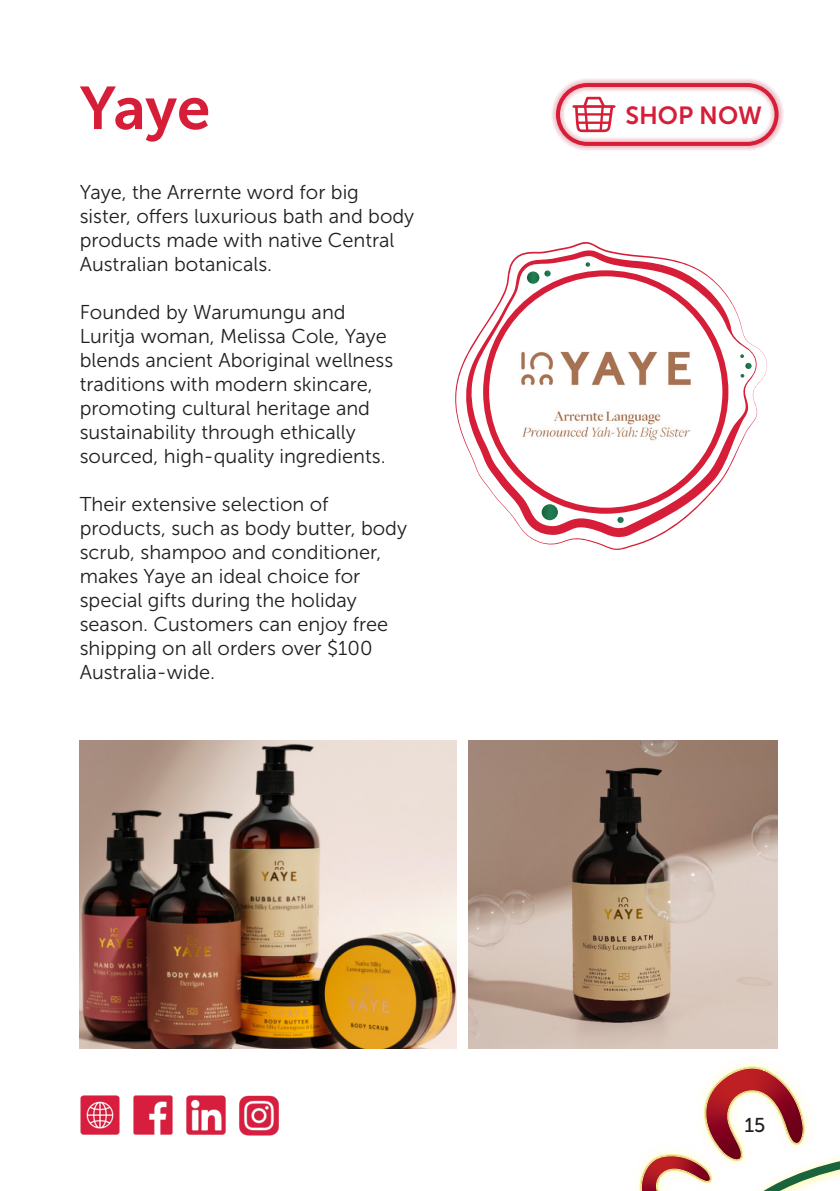
<style>
.page{position:relative;width:840px;height:1191px;background:#fff}
.page>*{position:absolute;margin:0;border:0;box-sizing:border-box;transform-origin:0 0}
.t1{font:60px "Museo Sans 700";color:#d61e39}
.t2{font:24.8px "Museo Sans 700";color:#d61e39}
.t3{font:20px/24px "Museo Sans 300";color:#231f20}
.t4{font:20px "Museo Sans 500";color:#231f20}
</style>
<div class="page">
<img style="left:133px;top:1095px;width:40px;height:40px">
<img style="left:80px;top:1095px;width:40px;height:40px">
<img style="left:186px;top:1095px;width:40px;height:40px">
<img style="left:239px;top:1095px;width:40px;height:40px">
<svg style="left:551px;top:78px;width:232px;height:73px"></svg>
<div style="left:555px;top:83px;width:223px;height:63px;border:4px solid #d61e39;border-radius:29px"></div>
<img style="left:80px;top:740px;width:376px;height:308px">
<img style="left:468px;top:740px;width:309px;height:308px">
<svg style="left:569px;top:1031px;width:209px;height:160px"></svg>
<svg style="left:639px;top:1065px;width:200px;height:126px"></svg>
<svg style="left:455px;top:242px;width:311px;height:308px"></svg>
<h1 class="t1" style="left:80px;top:75px;width:132px">Yaye</h1>
<p class="t3" style="left:80px;top:180px;width:336px">Yaye, the Arrernte word for big sister, offers luxurious bath and body products made with native Central<br>Australian botanicals.</p>
<p class="t3" style="left:80px;top:300px;width:315px">Founded by Warumungu and Luritja woman, Melissa Cole, Yaye blends ancient Aboriginal wellness traditions with modern skincare, promoting cultural heritage and sustainability through ethically sourced, high-quality ingredients.</p>
<p class="t3" style="left:80px;top:492px;width:329px">Their extensive selection of products, such as body butter, body scrub, shampoo and conditioner, makes Yaye an ideal choice for special gifts during the holiday season. Customers can enjoy free shipping on all orders over $100<br>Australia-wide.</p>
<p class="t2" style="left:625px;top:101px;width:138px">SHOP NOW</p>
<p class="t4" style="left:744px;top:1114px;width:23px">15</p>
</div>
